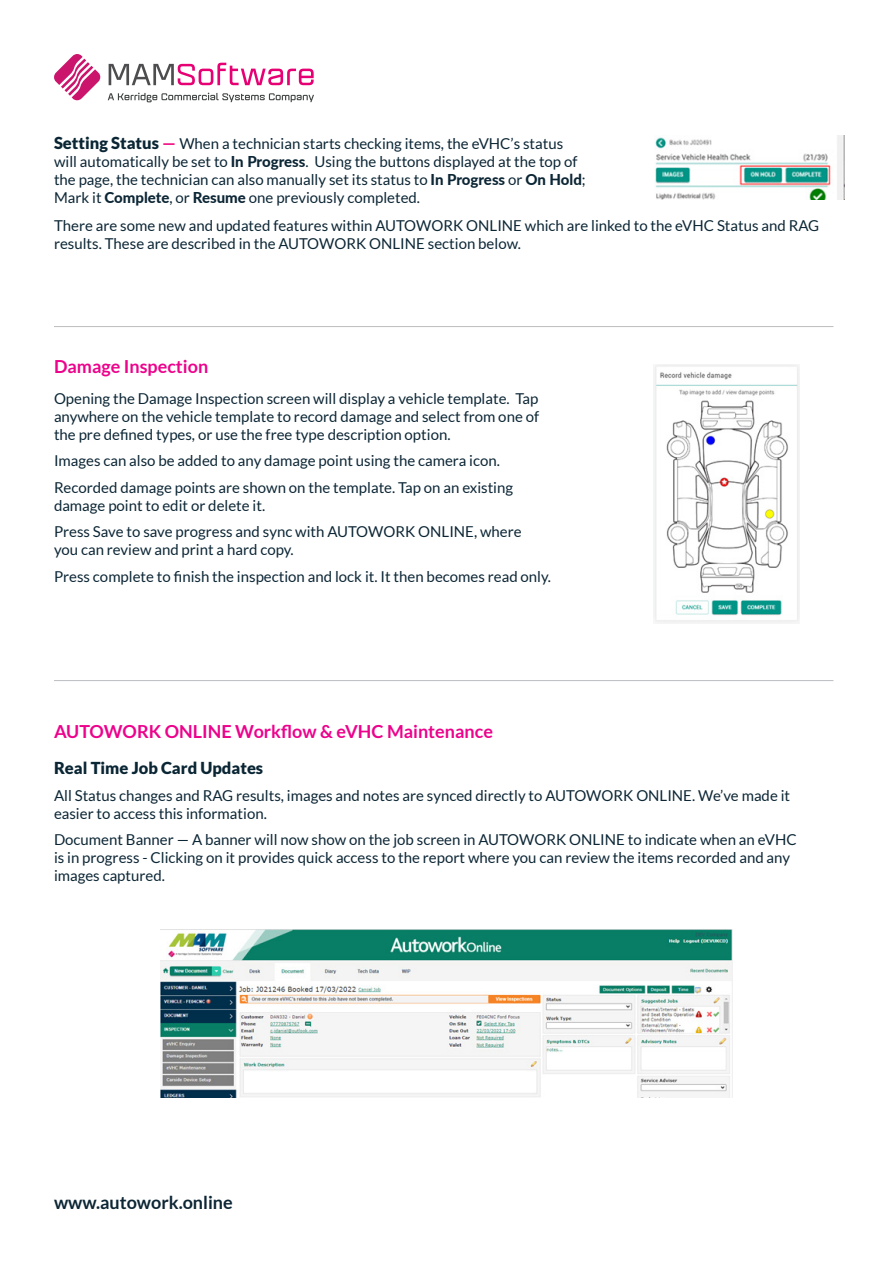
<style>
.page{position:relative;width:893px;height:1263px;background:#fff}
.page>*{position:absolute;margin:0;border:0;box-sizing:border-box;transform-origin:0 0}
.t1{font:700 18px "Lato";color:#ed028c}
.t2{font:700 18px "Lato";color:#0c2635}
.t3{font:900 16.5px "Lato";color:#0a2634}
.t4{font:15px/18px "Lato";color:#0c2635}
.s1{font-weight:900;font-size:16.5px;color:#0a2634}
.s2{font-weight:700;font-size:16.5px;color:#ed027e}
.s3{font-weight:800}
</style>
<div class="page">
<svg style="left:54px;top:54px;width:47px;height:47px"></svg>
<svg style="left:109px;top:63px;width:205px;height:22px"></svg>
<svg style="left:108px;top:93px;width:206px;height:9px"></svg>
<img style="left:655px;top:135px;width:189px;height:64px">
<hr style="left:54px;top:326px;width:779px;height:1px;background:#bcbdc0">
<hr style="left:54px;top:680px;width:779px;height:1px;background:#bcbdc0">
<img style="left:654px;top:364px;width:145px;height:259px">
<img style="left:160px;top:929px;width:573px;height:169px">
<p class="t4" style="left:54px;top:135px;width:533px"><span class="s1">Setting Status</span> <span class="s2">—</span> When a technician starts checking items, the eVHC’s status will automatically be set to <span class="s3">In Progress</span>. Using the buttons displayed at the top of the page, the technician can also manually set its status to <span class="s3">In Progress</span> or <span class="s3">On Hold</span>; Mark it <span class="s3">Complete</span>, or <span class="s3">Resume</span> one previously completed.</p>
<p class="t4" style="left:54px;top:217px;width:767px">There are some new and updated features within AUTOWORK ONLINE which are linked to the eVHC Status and RAG results. These are described in the AUTOWORK ONLINE section below.</p>
<p class="t1" style="left:54px;top:356px;width:156px">Damage Inspection</p>
<p class="t4" style="left:54px;top:389px;width:487px;text-align:justify">Opening the Damage Inspection screen will display a vehicle template. Tap anywhere on the vehicle template to record damage and select from one of the pre defined types, or use the free type description option.</p>
<p class="t4" style="left:54px;top:451px;width:447px">Images can also be added to any damage point using the camera icon.</p>
<p class="t4" style="left:54px;top:478px;width:461px">Recorded damage points are shown on the template. Tap on an existing damage point to edit or delete it.</p>
<p class="t4" style="left:54px;top:522px;width:469px">Press Save to save progress and sync with AUTOWORK ONLINE, where you can review and print a hard copy.</p>
<p class="t4" style="left:54px;top:567px;width:498px">Press complete to finish the inspection and lock it. It then becomes read only.</p>
<p class="t1" style="left:54px;top:722px;width:440px">AUTOWORK ONLINE Workflow &amp; eVHC Maintenance</p>
<p class="t3" style="left:54px;top:758px;width:211px">Real Time Job Card Updates</p>
<p class="t4" style="left:54px;top:786px;width:738px">All Status changes and RAG results, images and notes are synced directly to AUTOWORK ONLINE. We’ve made it easier to access this information.</p>
<p class="t4" style="left:54px;top:831px;width:744px">Document Banner — A banner will now show on the job screen in AUTOWORK ONLINE to indicate when an eVHC is in progress - Clicking on it provides quick access to the report where you can review the items recorded and any images captured.</p>
<p class="t2" style="left:54px;top:1192px;width:180px">www.autowork.online</p>
</div>
